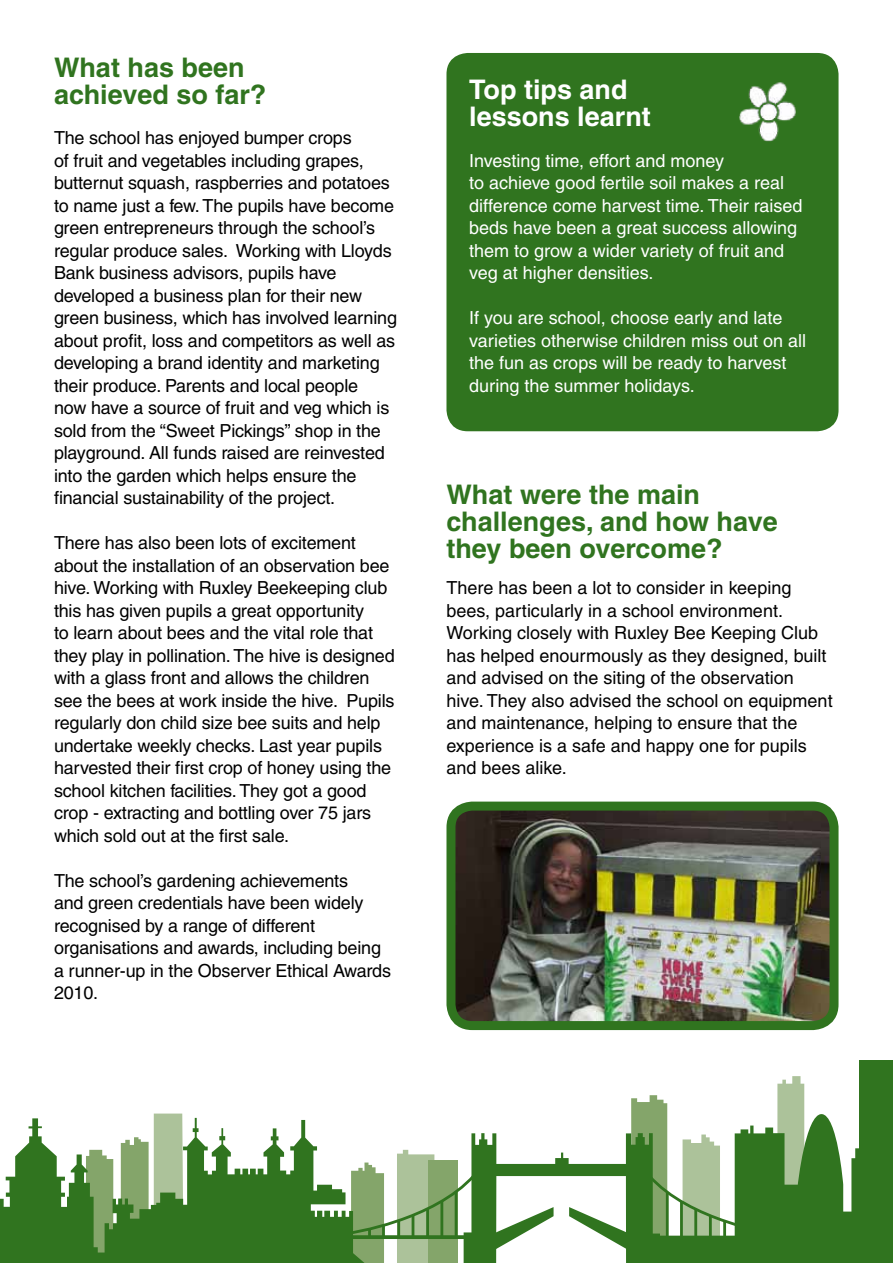
<style>
.page{position:relative;width:893px;height:1263px;background:#fff}
.page>*{position:absolute;margin:0;border:0;box-sizing:border-box;transform-origin:0 0}
.t1{font:700 27px/27px "Helvetica";color:#30741f}
.t2{font:700 27px/27px "Helvetica";color:#fff}
.t3{font:18px/22.5px "Helvetica";letter-spacing:-.01em;color:#000}
.t4{font:18px/22.5px "Helvetica";color:#fff}
</style>
<div class="page">
<div style="left:446px;top:53px;width:392px;height:378px;background:#30741f;border-radius:21px"></div>
<img style="left:739px;top:82px;width:57px;height:60px">
<svg style="left:153px;top:1113px;width:30px;height:5px"></svg>
<svg style="left:0;top:1118px;width:347px;height:145px;fill:#30741f"></svg>
<svg style="left:804px;top:1061px;width:89px;height:202px;fill:#30741f"></svg>
<svg style="left:347px;top:1076px;width:457px;height:187px"></svg>
<img style="left:456px;top:811px;width:372px;height:209px">
<div style="left:446px;top:801px;width:392px;height:229px;border:9px solid #30741f;border-radius:21px"></div>
<h1 class="t1" style="left:54px;top:53px;width:214px">What has been achieved so far?</h1>
<p class="t3" style="left:54px;top:126px;width:344px">The school has enjoyed bumper crops<br>of fruit and vegetables including grapes, butternut squash, raspberries and potatoes to name just a few. The pupils have become green entrepreneurs through the school’s regular produce sales. Working with Lloyds Bank business advisors, pupils have developed a business plan for their new green business, which has involved learning about profit, loss and competitors as well as developing a brand identity and marketing their produce. Parents and local people<br>now have a source of fruit and veg which is sold from the “Sweet Pickings” shop in the playground. All funds raised are reinvested into the garden which helps ensure the financial sustainability of the project.</p>
<p class="t3" style="left:54px;top:531px;width:342px">There has also been lots of excitement about the installation of an observation bee hive. Working with Ruxley Beekeeping club this has given pupils a great opportunity<br>to learn about bees and the vital role that they play in pollination. The hive is designed with a glass front and allows the children see the bees at work inside the hive. Pupils regularly don child size bee suits and help undertake weekly checks. Last year pupils harvested their first crop of honey using the school kitchen facilities. They got a good crop - extracting and bottling over 75 jars which sold out at the first sale.</p>
<p class="t3" style="left:54px;top:869px;width:339px">The school’s gardening achievements<br>and green credentials have been widely recognised by a range of different organisations and awards, including being a runner-up in the Observer Ethical Awards 2010.</p>
<h1 class="t2" style="left:469px;top:76px;width:183px">Top tips and lessons learnt</h1>
<p class="t4" style="left:469px;top:149px;width:335px">Investing time, effort and money<br>to achieve good fertile soil makes a real difference come harvest time. Their raised beds have been a great success allowing them to grow a wider variety of fruit and veg at higher densities.</p>
<p class="t4" style="left:469px;top:306px;width:338px">If you are school, choose early and late varieties otherwise children miss out on all the fun as crops will be ready to harvest during the summer holidays.</p>
<h1 class="t1" style="left:446px;top:481px;width:333px">What were the main challenges, and how have they been overcome?</h1>
<p class="t3" style="left:446px;top:576px;width:388px">There has been a lot to consider in keeping bees, particularly in a school environment.<br>Working closely with Ruxley Bee Keeping Club has helped enourmously as they designed, built and advised on the siting of the observation hive. They also advised the school on equipment and maintenance, helping to ensure that the experience is a safe and happy one for pupils and bees alike.</p>
</div>
